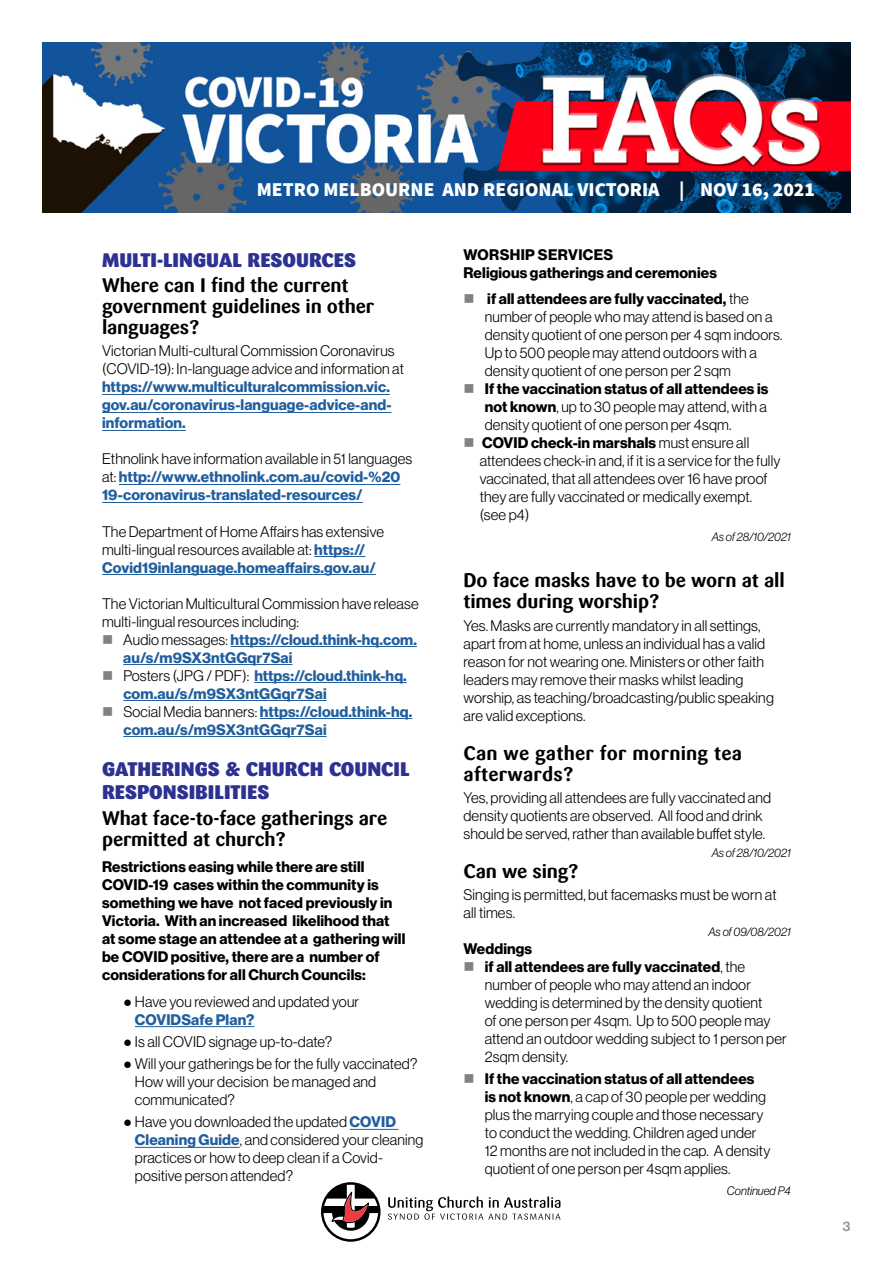
<style>
.page{position:relative;width:893px;height:1263px;background:#fff}
.page>*{position:absolute;margin:0;border:0;box-sizing:border-box;transform-origin:0 0}
.t1{font:700 19.5px/21px "Sari";letter-spacing:-.01em;color:#000}
.t2{font:900 19.5px/23.4px "Sari";color:#2d3192}
.t3{font:900 19.5px "Source Sans Pro";color:#fff}
.t4{font:700 19.5px/21px "Sari";letter-spacing:.01em;color:#000}
.t5{font:15px/18px "N Haas Grotesk DS Pro 45 Lt";letter-spacing:.01em;color:#000}
.t6{font:15px/18px "N Haas Grotesk DS Pro 75 Bd";letter-spacing:.01em;color:#000}
.t7{font:15px/18px "N Haas Grotesk DS Pro 75 Bd";letter-spacing:.01em;color:#215e9e}
.t8{font:13.5px "N Haas Grotesk DS Pro 65 Md";color:#939598}
.t9{font:12px "N Haas Grotesk DS Pro 46 Lt It";color:#000}
.s1{font-family:"N Haas Grotesk DS Pro 45 Lt";color:#000}
.s2{font-family:"N Haas Grotesk DS Pro 75 Bd";color:#215e9e}
.s3{color:#808285}
.s4{font-family:"Arial"}
.s5{font-family:"N Haas Grotesk DS Pro 45 Lt"}
.s6{font-family:"N Haas Grotesk DS Pro 75 Bd"}
</style>
<div class="page">
<svg style="left:388px;top:1196px;width:172px;height:24px"></svg>
<svg style="left:321px;top:1182px;width:60px;height:60px"></svg>
<hr style="left:102px;top:394px;width:288px;height:1px;background:#215e9e">
<hr style="left:102px;top:412px;width:289px;height:1px;background:#215e9e">
<hr style="left:102px;top:430px;width:84px;height:1px;background:#215e9e">
<hr style="left:119px;top:484px;width:281px;height:1px;background:#215e9e">
<hr style="left:102px;top:502px;width:261px;height:1px;background:#215e9e">
<hr style="left:314px;top:556px;width:51px;height:1px;background:#215e9e">
<hr style="left:102px;top:574px;width:274px;height:1px;background:#215e9e">
<hr style="left:231px;top:646px;width:186px;height:1px;background:#215e9e">
<hr style="left:123px;top:664px;width:169px;height:1px;background:#215e9e">
<hr style="left:254px;top:682px;width:153px;height:1px;background:#215e9e">
<hr style="left:123px;top:700px;width:204px;height:1px;background:#215e9e">
<hr style="left:260px;top:718px;width:152px;height:1px;background:#215e9e">
<hr style="left:123px;top:736px;width:204px;height:1px;background:#215e9e">
<hr style="left:135px;top:1026px;width:119px;height:1px;background:#215e9e">
<hr style="left:350px;top:1129px;width:49px;height:1px;background:#215e9e">
<hr style="left:135px;top:1147px;width:105px;height:1px;background:#215e9e">
<img style="left:43px;top:43px;width:807px;height:169px">
<h1 class="t3" style="left:257px;top:176px;width:560px">METRO MELBOURNE AND REGIONAL VICTORIA | NOV 16, 2021</h1>
<h1 class="t2" style="left:102px;top:248px;width:255px">MULTI-LINGUAL RESOURCES</h1>
<h1 class="t1" style="left:102px;top:275px;width:274px">Where can I find the current government guidelines in other languages?</h1>
<p class="t5" style="left:102px;top:342px;width:303px">Victorian Multi-cultural Commission Coronavirus (COVID-19): In-language advice and information at</p>
<p class="t7" style="left:102px;top:378px;width:291px;text-align:justify">https://www.multiculturalcommission.vic. gov.au/coronavirus-language-advice-and&shy;information.</p>
<p class="t5" style="left:102px;top:450px;width:312px">Ethnolink have information available in 51 languages</p>
<p class="t7" style="left:102px;top:468px;width:300px"><span class="s1">at:</span> http://www.ethnolink.com.au/covid-%20<br>19-coronavirus-translated-resources/</p>
<p class="t5" style="left:102px;top:522px;width:283px">The Department of Home Affairs has extensive multi-lingual resources available at: <span class="s2">https://</span></p>
<p class="t7" style="left:102px;top:558px;width:275px">Covid19inlanguage.homeaffairs.gov.au/</p>
<p class="t5" style="left:102px;top:594px;width:318px">The Victorian Multicultural Commission have release multi-lingual resources including:</p>
<p class="t7" style="left:123px;top:630px;width:295px;text-indent:-21px"><span class="s3">■</span> <span class="s1">Audio messages:</span> https://cloud.think-hq.com. au/s/m9SX3ntGGqr7Sai</p>
<p class="t7" style="left:123px;top:666px;width:285px;text-indent:-21px"><span class="s3">■</span> <span class="s1">Posters (JPG / PDF):</span> https://cloud.think-hq. com.au/s/m9SX3ntGGqr7Sai</p>
<p class="t7" style="left:123px;top:702px;width:290px;text-indent:-21px"><span class="s3">■</span> <span class="s1">Social Media banners:</span> https://cloud.think-hq. com.au/s/m9SX3ntGGqr7Sai</p>
<h1 class="t2" style="left:102px;top:757px;width:309px">GATHERINGS &amp; CHURCH COUNCIL<br>RESPONSIBILITIES</h1>
<h1 class="t1" style="left:102px;top:807px;width:287px">What face-to-face gatherings are permitted at church?</h1>
<p class="t6" style="left:102px;top:858px;width:305px">Restrictions easing while there are still COVID-19 cases within the community is something we have not faced previously in Victoria. With an increased likelihood that at some stage an attendee at a gathering will be COVID positive, there are a number of considerations for all Church Councils:</p>
<p class="t5" style="left:123px;top:992px;width:237px"><span class="s4">●</span> Have you reviewed and updated your</p>
<p class="t7" style="left:135px;top:1010px;width:121px">COVIDSafe Plan?</p>
<p class="t5" style="left:123px;top:1032px;width:211px"><span class="s4">●</span> Is all COVID signage up-to-date?</p>
<p class="t5" style="left:135px;top:1055px;width:284px;text-indent:-12px"><span class="s4">●</span> Will your gatherings be for the fully vaccinated?<br>How will your decision be managed and communicated?</p>
<p class="t5" style="left:135px;top:1113px;width:290px;text-indent:-12px"><span class="s4">●</span> Have you downloaded the updated <span class="s2">COVID Cleaning Guide</span>, and considered your cleaning practices or how to deep clean if a Covid&shy;positive person attended?</p>
<p class="t6" style="left:463px;top:246px;width:255px">WORSHIP SERVICES<br>Religious gatherings and ceremonies</p>
<p class="t6" style="left:463px;top:290px;width:287px"><span class="s3">■</span> if all attendees are fully vaccinated, <span class="s5">the</span></p>
<p class="t5" style="left:485px;top:308px;width:299px">number of people who may attend is based on a density quotient of one person per 4 sqm indoors.<br>Up to 500 people may attend outdoors with a density quotient of one person per 2 sqm</p>
<p class="t6" style="left:463px;top:380px;width:306px"><span class="s3">■</span> If the vaccination status of all attendees is</p>
<p class="t5" style="left:485px;top:398px;width:284px"><span class="s6">not known</span>, up to 30 people may attend, with a density quotient of one person per 4sqm.</p>
<p class="t6" style="left:463px;top:434px;width:287px"><span class="s3">■</span> COVID check-in marshals <span class="s5">must ensure all</span></p>
<p class="t5" style="left:480px;top:452px;width:302px">attendees check-in and, if it is a service for the fully vaccinated, that all attendees over 16 have proof they are fully vaccinated or medically exempt. (see p4)</p>
<p class="t9" style="left:712px;top:530px;width:81px">As of 28/10/2021</p>
<h1 class="t1" style="left:463px;top:570px;width:323px">Do face masks have to be worn at all times during worship?</h1>
<p class="t5" style="left:463px;top:616px;width:312px">Yes. Masks are currently mandatory in all settings, apart from at home, unless an individual has a valid reason for not wearing one. Ministers or other faith leaders may remove their masks whilst leading worship, as teaching/broadcasting/public speaking are valid exceptions.</p>
<h1 class="t4" style="left:463px;top:742px;width:280px">Can we gather for morning tea afterwards?</h1>
<p class="t5" style="left:463px;top:789px;width:309px">Yes, providing all attendees are fully vaccinated and density quotients are observed. All food and drink should be served, rather than available buffet style.</p>
<p class="t9" style="left:712px;top:846px;width:81px">As of 28/10/2021</p>
<h1 class="t1" style="left:463px;top:861px;width:117px">Can we sing?</h1>
<p class="t5" style="left:463px;top:886px;width:315px">Singing is permitted, but facemasks must be worn at all times.</p>
<p class="t9" style="left:708px;top:925px;width:84px">As of 09/08/2021</p>
<p class="t6" style="left:463px;top:940px;width:70px">Weddings</p>
<p class="t6" style="left:463px;top:958px;width:283px"><span class="s3">■</span> if all attendees are fully vaccinated<span class="s5">, the</span></p>
<p class="t5" style="left:485px;top:976px;width:303px">number of people who may attend an indoor wedding is determined by the density quotient<br>of one person per 4sqm. Up to 500 people may attend an outdoor wedding subject to 1 person per 2sqm density.</p>
<p class="t6" style="left:463px;top:1070px;width:292px"><span class="s3">■</span> If the vaccination status of all attendees</p>
<p class="t5" style="left:485px;top:1088px;width:287px"><span class="s6">is not known</span>, a cap of 30 people per wedding plus the marrying couple and those necessary to conduct the wedding. Children aged under 12 months are not included in the cap. A density quotient of one person per 4sqm applies.</p>
<p class="t9" style="left:727px;top:1184px;width:66px">Continued P4</p>
<p class="t8" style="left:843px;top:1218px;width:9px">3</p>
</div>
